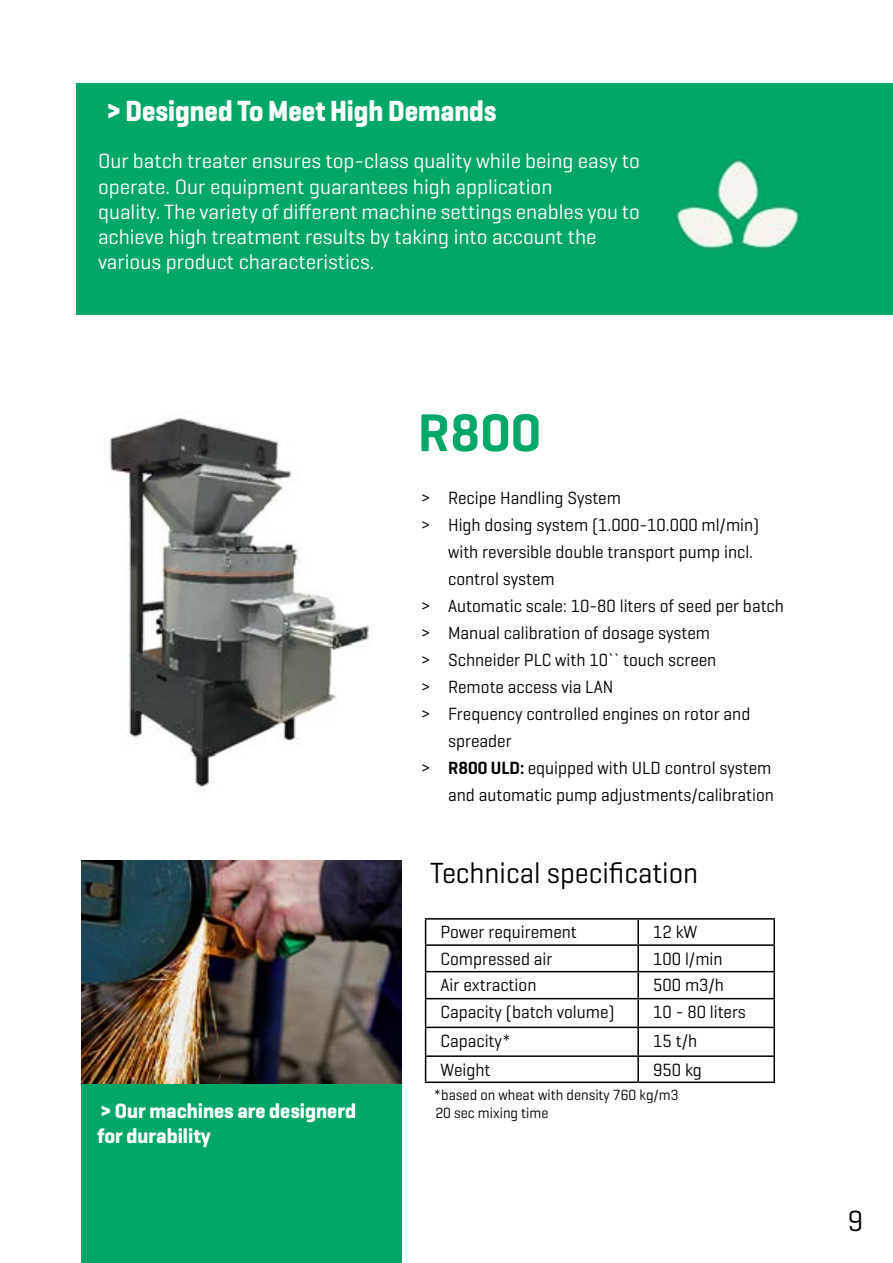
<style>
.page{position:relative;width:893px;height:1263px;background:#fff}
.page>*{position:absolute;margin:0;border:0;box-sizing:border-box;transform-origin:0 0}
.t1{font:600 54px "Geogrotesque";color:#00a766}
.t2{font:700 condensed 29.7px "Geogrotesque";color:#fff;scale:.96 1}
.t3{font:29.7px "Geogrotesque";color:#000;scale:.96 1}
.t4{font:21px/25.2px "Geogrotesque";color:#fff}
.t5{font:700 21px/25.2px "Geogrotesque";color:#fff;scale:.96 1}
.t6{font:18px "Geogrotesque";color:#000;scale:.96 1}
.t7{font:15px/18px "Geogrotesque";color:#000;scale:.96 1}
.s1{font-weight:600}
</style>
<div class="page">
<hr style="left:425px;top:918px;width:213px;height:2px;background:#000">
<hr style="left:638px;top:918px;width:137px;height:2px;background:#000">
<hr style="left:637px;top:920px;width:2px;height:24px;background:#000">
<hr style="left:773px;top:920px;width:2px;height:24px;background:#000">
<hr style="left:425px;top:944px;width:213px;height:2px;background:#000">
<hr style="left:638px;top:944px;width:137px;height:2px;background:#000">
<hr style="left:637px;top:946px;width:2px;height:25px;background:#000">
<hr style="left:773px;top:946px;width:2px;height:25px;background:#000">
<hr style="left:425px;top:971px;width:213px;height:1px;background:#000">
<hr style="left:638px;top:971px;width:137px;height:1px;background:#000">
<hr style="left:637px;top:972px;width:2px;height:26px;background:#000">
<hr style="left:773px;top:972px;width:2px;height:26px;background:#000">
<hr style="left:425px;top:998px;width:213px;height:1px;background:#000">
<hr style="left:638px;top:998px;width:137px;height:1px;background:#000">
<hr style="left:637px;top:999px;width:2px;height:27px;background:#000">
<hr style="left:773px;top:999px;width:2px;height:27px;background:#000">
<hr style="left:425px;top:1026px;width:213px;height:2px;background:#000">
<hr style="left:638px;top:1026px;width:137px;height:2px;background:#000">
<hr style="left:637px;top:1028px;width:2px;height:27px;background:#000">
<hr style="left:773px;top:1028px;width:2px;height:27px;background:#000">
<hr style="left:425px;top:1055px;width:213px;height:2px;background:#000">
<svg style="left:425px;top:920px;width:1px;height:161px"></svg>
<hr style="left:638px;top:1055px;width:137px;height:2px;background:#000">
<hr style="left:637px;top:1057px;width:2px;height:24px;background:#000">
<hr style="left:773px;top:1057px;width:2px;height:24px;background:#000">
<hr style="left:425px;top:1081px;width:213px;height:2px;background:#000">
<hr style="left:638px;top:1081px;width:137px;height:2px;background:#000">
<div style="left:76px;top:83px;width:817px;height:232px;background:#00a766"></div>
<img style="left:109px;top:417px;width:260px;height:370px">
<img style="left:674px;top:155px;width:126px;height:95px">
<div style="left:81px;top:1083px;width:320px;height:180px;background:#00a766"></div>
<img style="left:81px;top:861px;width:320px;height:222px">
<h2 class="t2" style="left:107px;top:92px;width:407px">&gt; Designed To Meet High Demands</h2>
<p class="t4" style="left:98px;top:148px;width:543px">Our batch treater ensures top-class quality while being easy to operate. Our equipment guarantees high application<br>quality. The variety of different machine settings enables you to achieve high treatment results by taking into account the various product characteristics.</p>
<h1 class="t1" style="left:418px;top:399px;width:125px">R800</h1>
<p class="t6" style="left:421px;top:487px;width:210px">&gt; Recipe Handling System</p>
<p class="t6" style="left:421px;top:514px;width:354px">&gt; High dosing system (1.000-10.000 ml/min)</p>
<p class="t6" style="left:448px;top:541px;width:319px">with reversible double transport pump incl.</p>
<p class="t6" style="left:448px;top:568px;width:113px">control system</p>
<p class="t6" style="left:421px;top:595px;width:379px">&gt; Automatic scale: 10-80 liters of seed per batch</p>
<p class="t6" style="left:421px;top:622px;width:302px">&gt; Manual calibration of dosage system</p>
<p class="t6" style="left:421px;top:649px;width:309px">&gt; Schneider PLC with 10`` touch screen</p>
<p class="t6" style="left:421px;top:676px;width:202px">&gt; Remote access via LAN</p>
<p class="t6" style="left:421px;top:703px;width:344px">&gt; Frequency controlled engines on rotor and</p>
<p class="t6" style="left:448px;top:730px;width:68px">spreader</p>
<p class="t6" style="left:421px;top:757px;width:366px">&gt; <span class="s1">R800 ULD:</span> equipped with ULD control system</p>
<p class="t6" style="left:448px;top:784px;width:341px">and automatic pump adjustments/calibration</p>
<h2 class="t3" style="left:430px;top:854px;width:281px">Technical specification</h2>
<p class="t5" style="left:97px;top:1098px;width:271px">&gt; Our machines are designerd for durability</p>
<p class="t6" style="left:441px;top:921px;width:143px">Power requirement</p>
<p class="t6" style="left:653px;top:921px;width:48px">12 kW</p>
<p class="t6" style="left:441px;top:947px;width:118px">Compressed air</p>
<p class="t6" style="left:653px;top:947px;width:74px">100 l/min</p>
<p class="t6" style="left:441px;top:974px;width:101px">Air extraction</p>
<p class="t6" style="left:653px;top:974px;width:75px">500 m3/h</p>
<p class="t6" style="left:441px;top:1001px;width:183px">Capacity (batch volume)</p>
<p class="t6" style="left:653px;top:1001px;width:98px">10 - 80 liters</p>
<p class="t6" style="left:441px;top:1029px;width:75px">Capacity*</p>
<p class="t6" style="left:653px;top:1029px;width:47px">15 t/h</p>
<p class="t6" style="left:441px;top:1058px;width:54px">Weight</p>
<p class="t6" style="left:653px;top:1058px;width:52px">950 kg</p>
<p class="t7" style="left:434px;top:1085px;width:256px">*based on wheat with density 760 kg/m3<br>20 sec mixing time</p>
<h2 class="t3" style="left:848px;top:1202px;width:18px">9</h2>
</div>
